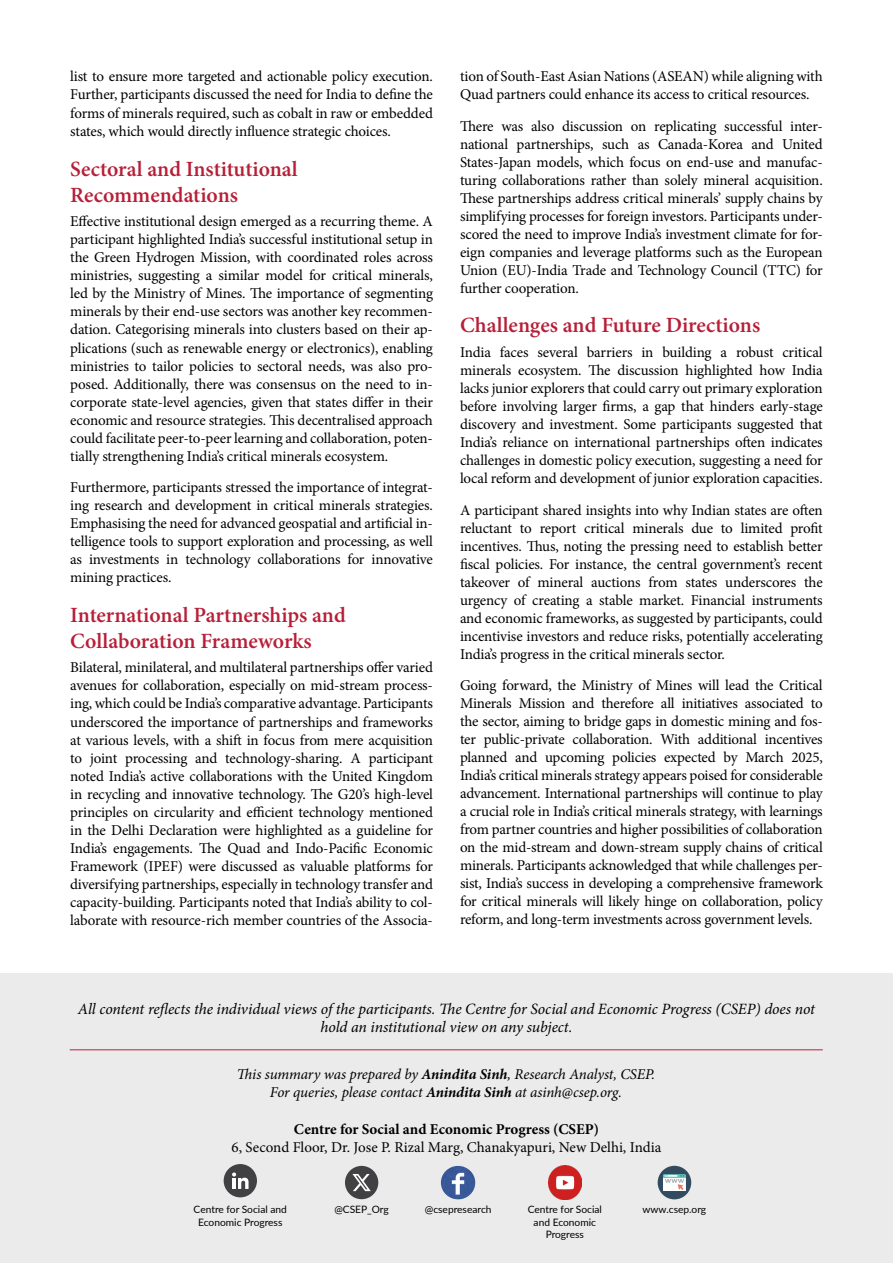
<style>
.page{position:relative;width:893px;height:1263px;background:#fff}
.page>*{position:absolute;margin:0;border:0;box-sizing:border-box;transform-origin:0 0}
.Sub-Head{font:600 21.75px/26.1px "Minion Pro";color:#b71f38}
.t1{font:italic 15.75px/18.9px "Minion Pro";letter-spacing:-.005em;color:#000;text-align:center}
.Body_Copy{font:15px/18px "Minion Pro";letter-spacing:-.01em;color:#000;text-align:justify}
.t2{font:italic 15px/18px "Minion Pro";letter-spacing:-.01em;color:#000;text-align:center}
.t3{font:700 15px "Minion Pro";color:#000}
.t4{font:10.2px/12.3px "Lato";color:#000;text-align:center}
.s1{font-weight:700}
</style>
<div class="page">
<div style="left:0;top:974px;width:893px;height:289px;background:#ebebec"></div>
<hr style="left:70px;top:1049px;width:753px;height:1px;background:#b71f38">
<img style="left:548px;top:1166px;width:34px;height:33px">
<div style="left:658px;top:1166px;width:33px;height:33px;background:#324b5f;border-radius:50%"></div>
<svg style="left:663px;top:1174px;width:23px;height:17px"></svg>
<img style="left:441px;top:1166px;width:34px;height:33px">
<div style="left:224px;top:1164px;width:33px;height:33px;background:#414042;border-radius:50%"></div>
<svg style="left:232px;top:1172px;width:17px;height:17px"></svg>
<div style="left:345px;top:1166px;width:33px;height:33px;background:#414042;border-radius:50%"></div>
<svg style="left:352px;top:1174px;width:19px;height:17px"></svg>
<p class="Body_Copy" style="left:70px;top:67px;width:364px">list to ensure more targeted and actionable policy execution.<br>Further, participants discussed the need for India to define the forms of minerals required, such as cobalt in raw or embedded states, which would directly influence strategic choices.</p>
<p class="Sub-Head" style="left:70px;top:155px;width:229px">Sectoral and Institutional<br>Recommendations</p>
<p class="Body_Copy" style="left:70px;top:213px;width:364px">Effective institutional design emerged as a recurring theme. A participant highlighted India’s successful institutional setup in the Green Hydrogen Mission, with coordinated roles across ministries, suggesting a similar model for critical minerals, led by the Ministry of Mines. The importance of segmenting minerals by their end-use sectors was another key recommen&shy;dation. Categorising minerals into clusters based on their ap&shy;plications (such as renewable energy or electronics), enabling ministries to tailor policies to sectoral needs, was also pro&shy;posed. Additionally, there was consensus on the need to in&shy;corporate state-level agencies, given that states differ in their economic and resource strategies. This decentralised approach could facilitate peer-to-peer learning and collaboration, poten&shy;tially strengthening India’s critical minerals ecosystem.</p>
<p class="Body_Copy" style="left:70px;top:478px;width:364px">Furthermore, participants stressed the importance of integrat&shy;ing research and development in critical minerals strategies.<br>Emphasising the need for advanced geospatial and artificial in&shy;telligence tools to support exploration and processing, as well as investments in technology collaborations for innovative mining practices.</p>
<p class="Sub-Head" style="left:70px;top:601px;width:277px">International Partnerships and<br>Collaboration Frameworks</p>
<p class="Body_Copy" style="left:70px;top:659px;width:364px">Bilateral, minilateral, and multilateral partnerships offer varied avenues for collaboration, especially on mid-stream process&shy;ing, which could be India’s comparative advantage. Participants underscored the importance of partnerships and frameworks at various levels, with a shift in focus from mere acquisition to joint processing and technology-sharing. A participant noted India’s active collaborations with the United Kingdom in recycling and innovative technology. The G20’s high-level principles on circularity and efficient technology mentioned in the Delhi Declaration were highlighted as a guideline for India’s engagements. The Quad and Indo-Pacific Economic Framework (IPEF) were discussed as valuable platforms for diversifying partnerships, especially in technology transfer and capacity-building. Participants noted that India’s ability to col&shy;laborate with resource-rich member countries of the Associa-</p>
<p class="Body_Copy" style="left:460px;top:67px;width:364px">tion of South-East Asian Nations (ASEAN) while aligning with<br>Quad partners could enhance its access to critical resources.</p>
<p class="Body_Copy" style="left:460px;top:117px;width:364px">There was also discussion on replicating successful inter&shy;national partnerships, such as Canada-Korea and United States-Japan models, which focus on end-use and manufac&shy;turing collaborations rather than solely mineral acquisition.<br>These partnerships address critical minerals’ supply chains by simplifying processes for foreign investors. Participants under&shy;scored the need to improve India’s investment climate for for&shy;eign companies and leverage platforms such as the European Union (EU)-India Trade and Technology Council (TTC) for further cooperation.</p>
<p class="Sub-Head" style="left:460px;top:312px;width:302px">Challenges and Future Directions</p>
<p class="Body_Copy" style="left:460px;top:343px;width:364px">India faces several barriers in building a robust critical minerals ecosystem. The discussion highlighted how India lacks junior explorers that could carry out primary exploration before involving larger firms, a gap that hinders early-stage discovery and investment. Some participants suggested that India’s reliance on international partnerships often indicates challenges in domestic policy execution, suggesting a need for local reform and development of junior exploration capacities.</p>
<p class="Body_Copy" style="left:460px;top:501px;width:364px">A participant shared insights into why Indian states are often reluctant to report critical minerals due to limited profit incentives. Thus, noting the pressing need to establish better fiscal policies. For instance, the central government’s recent takeover of mineral auctions from states underscores the urgency of creating a stable market. Financial instruments and economic frameworks, as suggested by participants, could incentivise investors and reduce risks, potentially accelerating India’s progress in the critical minerals sector.</p>
<p class="Body_Copy" style="left:460px;top:676px;width:364px">Going forward, the Ministry of Mines will lead the Critical Minerals Mission and therefore all initiatives associated to the sector, aiming to bridge gaps in domestic mining and fos&shy;ter public-private collaboration. With additional incentives planned and upcoming policies expected by March 2025, India’s critical minerals strategy appears poised for considerable advancement. International partnerships will continue to play a crucial role in India’s critical minerals strategy, with learnings from partner countries and higher possibilities of collaboration on the mid-stream and down-stream supply chains of critical minerals. Participants acknowledged that while challenges per&shy;sist, India’s success in developing a comprehensive framework for critical minerals will likely hinge on collaboration, policy reform, and long-term investments across government levels.</p>
<p class="t1" style="left:78px;top:999px;width:739px">All content reflects the individual views of the participants. The Centre for Social and Economic Progress (CSEP) does not hold an institutional view on any subject.</p>
<p class="t2" style="left:237px;top:1065px;width:420px">This summary was prepared by <span class="s1">Anindita Sinh</span>, Research Analyst, CSEP.<br>For queries, please contact <span class="s1">Anindita Sinh</span> at asinh@csep.org.</p>
<p class="t3" style="left:294px;top:1119px;width:307px">Centre for Social and Economic Progress (CSEP)</p>
<p class="Body_Copy" style="left:232px;top:1138px;width:431px">6, Second Floor, Dr. Jose P. Rizal Marg, Chanakyapuri, New Delhi, India</p>
<p class="t4" style="left:194px;top:1203px;width:95px">Centre for Social and</p>
<p class="t4" style="left:425px;top:1203px;width:68px">@csepresearch</p>
<p class="t4" style="left:643px;top:1203px;width:65px">www.csep.org</p>
<p class="t4" style="left:198px;top:1215px;width:86px">Economic Progress</p>
<p class="t4" style="left:528px;top:1203px;width:76px">Centre for Social and Economic<br>Progress</p>
<p class="t4" style="left:334px;top:1203px;width:56px">@CSEP_Org</p>
</div>
